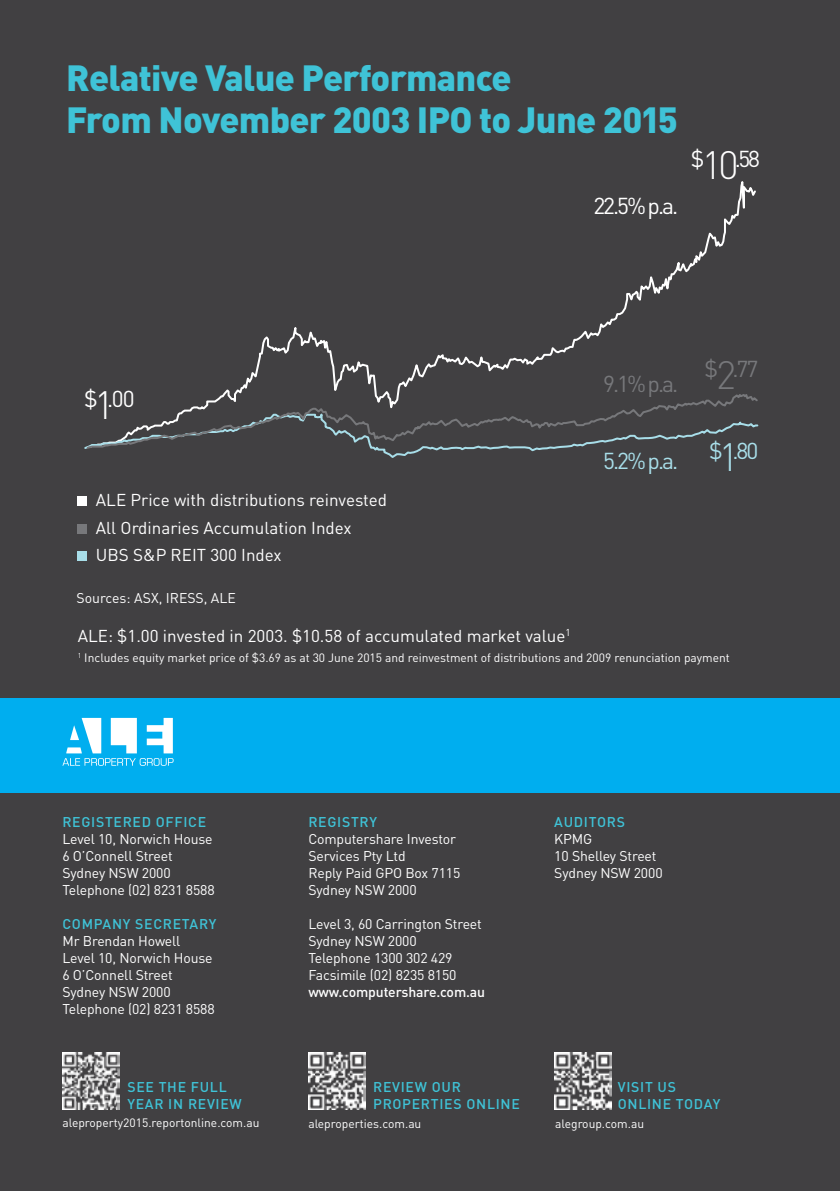
<style>
.page{position:relative;width:840px;height:1191px;background:#fff}
.page>*{position:absolute;margin:0;border:0;box-sizing:border-box;transform-origin:0 0}
.t1{font:900 36px/42px "DIN";letter-spacing:-.02em;color:#3fc3d7}
.t2{font:22.8px "DIN";color:#fff}
.t3{font:22.8px "DIN";color:#a8dee9}
.t4{font:22.8px "DIN";color:#77787b}
.t5{font:17px/27.6px "DIN";color:#fff}
.t6{font:14px/17px "DIN";letter-spacing:-.01em;color:#fff}
.t7{font:500 14px/17px "DIN";letter-spacing:.05em;color:#3fc3d7}
.t8{font:500 14px "DIN";letter-spacing:-.01em;color:#fff}
.t9{font:12px "DIN";color:#fff}
.s1{font-weight:300;font-size:39px}
</style>
<div class="page">
<div style="left:0;top:0;width:839px;height:1191px;background:#414042"></div>
<div style="left:77px;top:496px;width:10px;height:10px;background:#fff"></div>
<div style="left:77px;top:523px;width:10px;height:10px;background:#77787b"></div>
<div style="left:77px;top:551px;width:10px;height:10px;background:#a8dee9"></div>
<div style="left:0;top:698px;width:839px;height:94px;background:#00aeef"></div>
<svg style="left:62px;top:718px;width:111px;height:47px"></svg>
<svg style="left:225px;top:181px;width:531px;height:210px"></svg>
<svg style="left:84px;top:391px;width:675px;height:67px"></svg>
<img style="left:62px;top:1053px;width:57px;height:56px">
<img style="left:308px;top:1053px;width:57px;height:56px">
<img style="left:554px;top:1053px;width:57px;height:56px">
<h1 class="t1" style="left:66px;top:55px;width:612px">Relative Value Performance<br>From November 2003 IPO to June 2015</h1>
<h2 class="t2" style="left:593px;top:192px;width:86px">22.5% p.a.</h2>
<h2 class="t2" style="left:690px;top:144px;width:71px">$<span class="s1">10</span>.58</h2>
<h2 class="t2" style="left:84px;top:384px;width:52px">$<span class="s1">1</span>.00</h2>
<p class="t5" style="left:96px;top:486px;width:292px">ALE Price with distributions reinvested<br>All Ordinaries Accumulation Index<br>UBS S&amp;P REIT 300 Index</p>
<p class="t6" style="left:76px;top:589px;width:161px">Sources: ASX, IRESS, ALE</p>
<h2 class="t4" style="left:603px;top:369px;width:76px">9.1% p.a.</h2>
<h2 class="t3" style="left:603px;top:447px;width:76px">5.2% p.a.</h2>
<h2 class="t4" style="left:704px;top:355px;width:55px">$<span class="s1">2</span>.77</h2>
<h2 class="t3" style="left:708px;top:436px;width:51px">$<span class="s1">1</span>.80</h2>
<p class="t5" style="left:78px;top:621px;width:494px">ALE: $1.00 invested in 2003. $10.58 of accumulated market value<sup>1</sup></p>
<p class="t9" style="left:78px;top:650px;width:653px"><sup>1</sup> Includes equity market price of $3.69 as at 30 June 2015 and reinvestment of distributions and 2009 renunciation payment</p>
<p class="t7" style="left:62px;top:813px;width:145px">REGISTERED OFFICE</p>
<p class="t6" style="left:62px;top:830px;width:154px">Level 10, Norwich House<br>6 O’Connell Street<br>Sydney NSW 2000<br>Telephone (02) 8231 8588</p>
<p class="t7" style="left:62px;top:915px;width:155px">CO MPANY SECR ETARY</p>
<p class="t6" style="left:62px;top:932px;width:154px">Mr Brendan Howell<br>Level 10, Norwich House<br>6 O’Connell Street<br>Sydney NSW 2000<br>Telephone (02) 8231 8588</p>
<p class="t7" style="left:127px;top:1078px;width:10px">SEE</p>
<p class="t7" style="left:159px;top:1078px;width:69px">THE FULL</p>
<p class="t7" style="left:127px;top:1095px;width:10px">YEA</p>
<p class="t7" style="left:154px;top:1095px;width:89px">R IN REVIEW</p>
<p class="t7" style="left:308px;top:813px;width:70px">REGISTRY</p>
<p class="t6" style="left:308px;top:830px;width:153px">Computershare Investor<br>Services Pty Ltd<br>Reply Paid GPO Box 7115<br>Sydney NSW 2000</p>
<p class="t6" style="left:308px;top:915px;width:175px">Level 3, 60 Carrington Street<br>Sydney NSW 2000<br>Telephone 1300 302 429<br>Facsimile (02) 8235 8150</p>
<p class="t8" style="left:308px;top:983px;width:178px">WWW.COMPUTERSHARE.COM.AU</p>
<p class="t7" style="left:373px;top:1078px;width:89px">REVIEW OUR<br>PROPERTIES</p>
<p class="t7" style="left:466px;top:1095px;width:38px">ONLINE</p>
<p class="t7" style="left:554px;top:813px;width:72px">AUDITORS</p>
<p class="t6" style="left:554px;top:830px;width:110px">KPMG<br>10 Shelley Street<br>Sydney NSW 2000</p>
<p class="t7" style="left:617px;top:1078px;width:16px">VISIT</p>
<p class="t7" style="left:657px;top:1078px;width:10px">US</p>
<p class="t7" style="left:617px;top:1095px;width:38px">ONLINE</p>
<p class="t7" style="left:675px;top:1095px;width:28px">TODAY</p>
<p class="t9" style="left:62px;top:1115px;width:198px">aleproperty2015.reportonline.com.au</p>
<p class="t9" style="left:308px;top:1116px;width:114px">aleproperties.com.au</p>
<p class="t9" style="left:555px;top:1116px;width:90px">alegroup.com.au</p>
</div>
